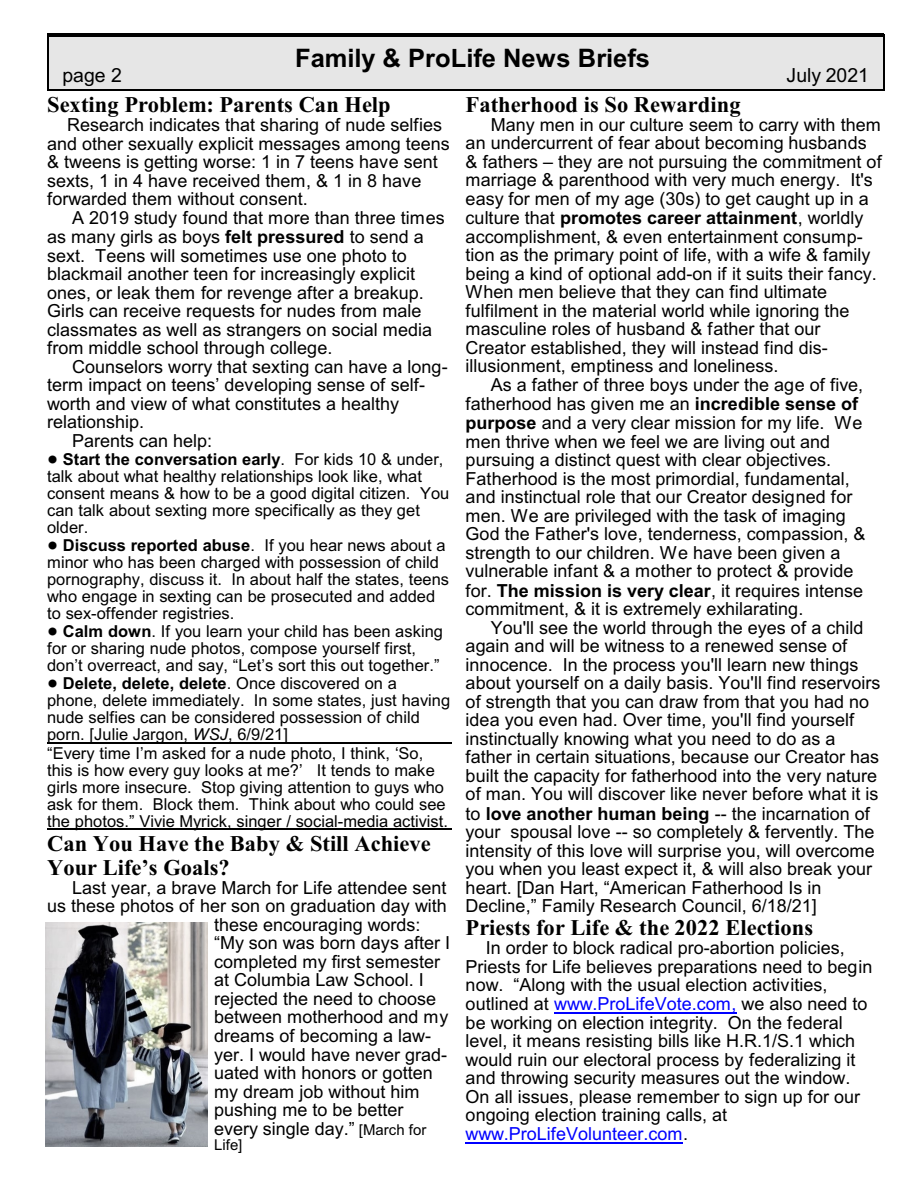
<style>
.page{position:relative;width:918px;height:1188px;background:#fff}
.page>*{position:absolute;margin:0;border:0;box-sizing:border-box;transform-origin:0 0}
.t1{font:700 25.5px "Arial";color:#000}
.t2{font:700 22.5px/23.5px "Times New Roman";color:#000}
.t3{font:19.5px "Arial";color:#000}
.t4{font:18px/18.6px "Arial";color:#000}
.t5{font:16.5px/17.1px "Arial";color:#000}
.t6{font:700 16.5px "Arial";color:#000}
.t7{font:15px "Arial";color:#000}
.s1{font-weight:700}
.s2{font-weight:400}
.s3{font-style:italic}
.s4{font-size:15px}
.s5{color:#00f}
</style>
<div class="page">
<hr style="left:47px;top:34px;width:2px;height:57px;background:#000">
<hr style="left:883px;top:34px;width:1px;height:57px;background:#000">
<hr style="left:47px;top:34px;width:837px;height:1px;background:#000">
<hr style="left:47px;top:89px;width:837px;height:2px;background:#000">
<div style="left:49px;top:35px;width:834px;height:54px;background:#e6e6e6"></div>
<hr style="left:49px;top:35px;width:834px;height:2px;background:#000">
<img style="left:46px;top:923px;width:162px;height:224px">
<hr style="left:554px;top:1013px;width:183px;height:1px;background:#00f">
<hr style="left:466px;top:1142px;width:217px;height:2px;background:#00f">
<hr style="left:47px;top:742px;width:405px;height:1px;background:#000">
<hr style="left:47px;top:829px;width:405px;height:1px;background:#000">
<h1 class="t1" style="left:295px;top:49px;width:356px">Family &amp; ProLife News Briefs</h1>
<p class="t3" style="left:62px;top:68px;width:61px">page 2</p>
<p class="t3" style="left:787px;top:68px;width:84px">July 2021</p>
<p class="t2" style="left:47px;top:95px;width:345px">Sexting Problem: Parents Can Help</p>
<p class="t4" style="left:47px;top:117px;width:404px;text-indent:20px">Research indicates that sharing of nude selfies and other sexually explicit messages among teens &amp; tweens is getting worse: 1 in 7 teens have sent sexts, 1 in 4 have received them, &amp; 1 in 8 have forwarded them without consent.</p>
<p class="t4" style="left:47px;top:210px;width:399px;text-indent:25px">A 2019 study found that more than three times as many girls as boys <span class="s1">felt pressured</span> to send a sext. Teens will sometimes use one photo to blackmail another teen for increasingly explicit ones, or leak them for revenge after a breakup.<br>Girls can receive requests for nudes from male classmates as well as strangers on social media from middle school through college.</p>
<p class="t4" style="left:72px;top:359px;width:377px">Counselors worry that sexting can have a long-</p>
<p class="t4" style="left:47px;top:377px;width:379px">term impact on teens’ developing sense of self-</p>
<p class="t4" style="left:47px;top:396px;width:354px">worth and view of what constitutes a healthy</p>
<p class="t4" style="left:47px;top:414px;width:99px">relationship.</p>
<p class="t4" style="left:72px;top:433px;width:142px">Parents can help:</p>
<p class="t5" style="left:47px;top:452px;width:404px;text-indent:16px"><span class="s1">Start the conversation early</span>. For kids 10 &amp; under, talk about what healthy relationships look like, what consent means &amp; how to be a good digital citizen. You can talk about sexting more specifically as they get older.</p>
<p class="t5" style="left:47px;top:538px;width:404px;text-indent:16px"><span class="s1">Discuss reported abuse</span>. If you hear news about a minor who has been charged with possession of child pornography, discuss it. In about half the states, teens who engage in sexting can be prosecuted and added to sex-offender registries.</p>
<p class="t5" style="left:63px;top:624px;width:382px"><span class="s1">Calm down</span>. If you learn your child has been asking</p>
<p class="t5" style="left:47px;top:641px;width:371px">for or sharing nude photos, compose yourself first,</p>
<p class="t5" style="left:47px;top:659px;width:394px">don’t overreact, and say, “Let’s sort this out together.”</p>
<p class="t6" style="left:63px;top:677px;width:336px">Delete, delete, delete<span class="s2">. Once discovered on a</span></p>
<p class="t5" style="left:47px;top:693px;width:405px">phone, delete immediately. In some states, just having</p>
<p class="t5" style="left:47px;top:710px;width:374px">nude selfies can be considered possession of child</p>
<p class="t5" style="left:47px;top:728px;width:242px">porn. [Julie Jargon, <span class="s3">WSJ</span>, 6/9/21]</p>
<p class="t5" style="left:47px;top:746px;width:378px">“Every time I’m asked for a nude photo, I think, ‘So,</p>
<p class="t5" style="left:47px;top:763px;width:389px">this is how every guy looks at me?’ It tends to make</p>
<p class="t5" style="left:47px;top:780px;width:398px">girls more insecure. Stop giving attention to guys who</p>
<p class="t5" style="left:47px;top:797px;width:400px">ask for them. Block them. Think about who could see</p>
<p class="t5" style="left:47px;top:814px;width:402px">the photos.” Vivie Myrick, singer / social-media activist.</p>
<p class="t2" style="left:47px;top:834px;width:385px">Can You Have the Baby &amp; Still Achieve<br>Your Life’s Goals?</p>
<p class="t4" style="left:72px;top:880px;width:376px">Last year, a brave March for Life attendee sent</p>
<p class="t4" style="left:47px;top:898px;width:401px">us these photos of her son on graduation day with</p>
<p class="t4" style="left:214px;top:917px;width:208px">these encouraging words:</p>
<p class="t4" style="left:214px;top:935px;width:238px">“My son was born days after I</p>
<p class="t4" style="left:214px;top:954px;width:227px">completed my first semester</p>
<p class="t4" style="left:214px;top:972px;width:211px">at Columbia Law School. I</p>
<p class="t4" style="left:214px;top:991px;width:224px">rejected the need to choose</p>
<p class="t4" style="left:214px;top:1010px;width:236px">between motherhood and my</p>
<p class="t4" style="left:214px;top:1028px;width:218px">dreams of becoming a law-</p>
<p class="t4" style="left:214px;top:1047px;width:234px">yer. I would have never grad-</p>
<p class="t4" style="left:214px;top:1065px;width:220px">uated with honors or gotten</p>
<p class="t4" style="left:214px;top:1084px;width:207px">my dream job without him</p>
<p class="t4" style="left:214px;top:1102px;width:191px">pushing me to be better</p>
<p class="t4" style="left:214px;top:1121px;width:214px">every single day.” <span class="s4">[March for</span></p>
<p class="t7" style="left:214px;top:1139px;width:30px">Life]</p>
<p class="t2" style="left:466px;top:95px;width:276px">Fatherhood is So Rewarding</p>
<p class="t4" style="left:466px;top:117px;width:418px;text-indent:25px">Many men in our culture seem to carry with them an undercurrent of fear about becoming husbands &amp; fathers – they are not pursuing the commitment of marriage &amp; parenthood with very much energy. It's easy for men of my age (30s) to get caught up in a culture that <span class="s1">promotes career attainment</span>, worldly accomplishment, &amp; even entertainment consump&shy;tion as the primary point of life, with a wife &amp; family being a kind of optional add-on if it suits their fancy.<br>When men believe that they can find ultimate fulfilment in the material world while ignoring the masculine roles of husband &amp; father that our Creator established, they will instead find dis&shy;illusionment, emptiness and loneliness.</p>
<p class="t4" style="left:466px;top:377px;width:401px;text-indent:25px">As a father of three boys under the age of five, fatherhood has given me an <span class="s1">incredible sense of purpose</span> and a very clear mission for my life. We men thrive when we feel we are living out and pursuing a distinct quest with clear objectives.<br>Fatherhood is the most primordial, fundamental, and instinctual role that our Creator designed for men. We are privileged with the task of imaging God the Father's love, tenderness, compassion, &amp; strength to our children. We have been given a vulnerable infant &amp; a mother to protect &amp; provide for. <span class="s1">The mission is very clear</span>, it requires intense commitment, &amp; it is extremely exhilarating.</p>
<p class="t4" style="left:466px;top:620px;width:416px;text-indent:25px">You'll see the world through the eyes of a child again and will be witness to a renewed sense of innocence. In the process you'll learn new things about yourself on a daily basis. You'll find reservoirs of strength that you can draw from that you had no idea you even had. Over time, you'll find yourself instinctually knowing what you need to do as a father in certain situations, because our Creator has built the capacity for fatherhood into the very nature of man. You will discover like never before what it is to <span class="s1">love another human being</span> -- the incarnation of your spousal love -- so completely &amp; fervently. The intensity of this love will surprise you, will overcome you when you least expect it, &amp; will also break your heart. [Dan Hart, “American Fatherhood Is in Decline,” Family Research Council, 6/18/21]</p>
<p class="t2" style="left:466px;top:918px;width:349px">Priests for Life &amp; the 2022 Elections</p>
<p class="t4" style="left:466px;top:940px;width:408px;text-indent:20px">In order to block radical pro-abortion policies, Priests for Life believes preparations need to begin now. “Along with the usual election activities, outlined at <span class="s5">www.ProLifeVote.com,</span> we also need to be working on election integrity. On the federal level, it means resisting bills like H.R.1/S.1 which would ruin our electoral process by federalizing it and throwing security measures out the window.<br>On all issues, please remember to sign up for our ongoing election training calls, at <span class="s5">www.ProLifeVolunteer.com</span>.</p>
</div>
